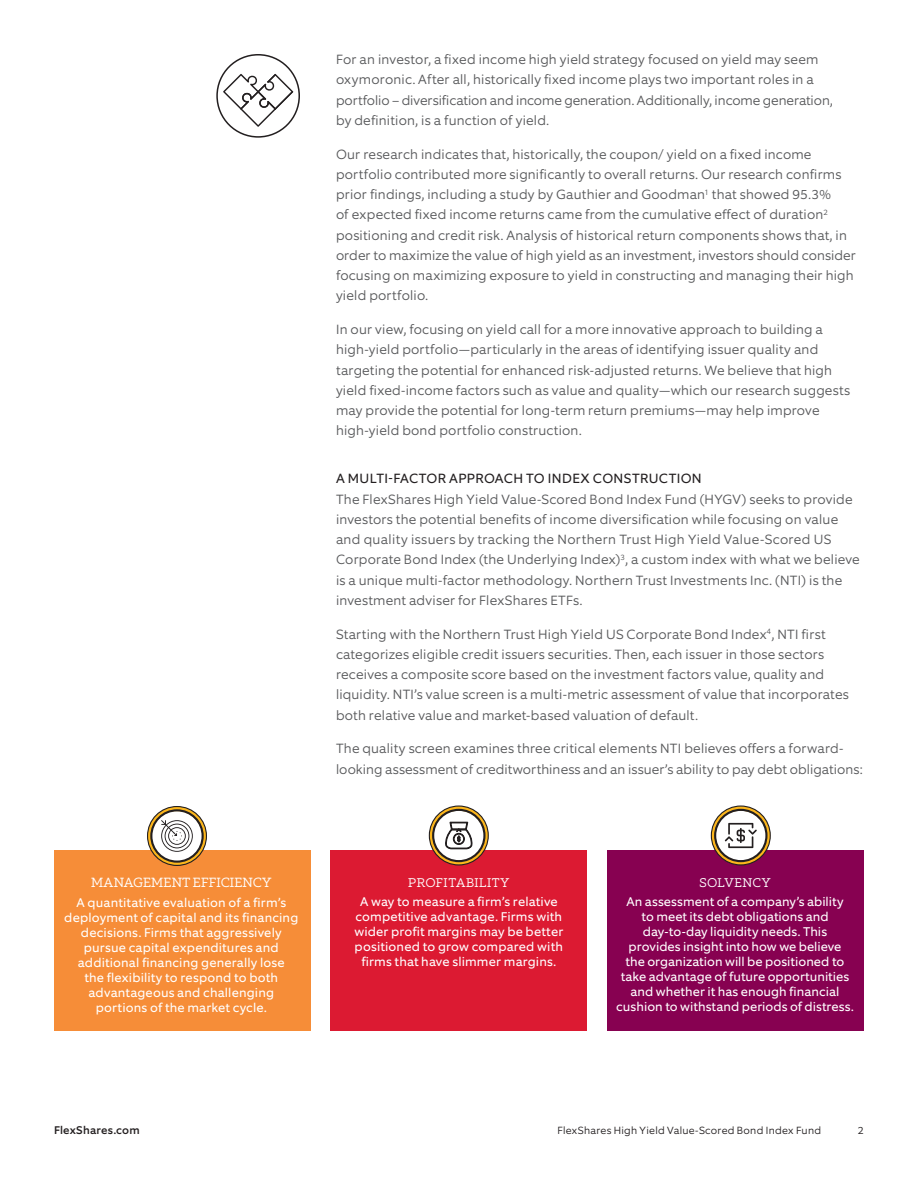
<style>
.page{position:relative;width:918px;height:1188px;background:#fff}
.page>*{position:absolute;margin:0;border:0;box-sizing:border-box;transform-origin:0 0}
.B1_Body{font:300 13.5px/20.2px "Equip";letter-spacing:.01em;color:#57585a}
.H1_Head__Primary{font:13.5px "Equip";letter-spacing:.025em;color:#231f20}
.B1_Body-2{font:300 13.5px "Equip Slab";letter-spacing:.005em;color:#fff}
.B1_Body-3{font:12.75px/15px "Equip";letter-spacing:.01em;color:#fff;text-align:center}
.B1_Body-4{font:300 12.75px "Equip Slab";letter-spacing:.035em;color:#fff}
.F1_Footer_Folio{font:500 11.25px "Equip";letter-spacing:.02em;color:#231f20}
.F1_Footer_Folio-2{font:300 10.5px "Equip";letter-spacing:.02em;color:#231f20}
</style>
<div class="page">
<div style="left:216px;top:54px;width:84px;height:84px;border:2px solid #231f20;border-radius:50%"></div>
<svg style="left:223px;top:74px;width:70px;height:53px"></svg>
<div style="left:331px;top:851px;width:256px;height:180px;background:#dc1a32"></div>
<div style="left:608px;top:851px;width:256px;height:180px;background:#870151"></div>
<div style="left:54px;top:851px;width:256px;height:180px;background:#f68d38"></div>
<svg style="left:711px;top:806px;width:59px;height:59px"></svg>
<div style="left:711px;top:806px;width:60px;height:60px;border:1px solid #231f20;border-radius:50%"></div>
<svg style="left:714px;top:809px;width:54px;height:53px"></svg>
<svg style="left:429px;top:806px;width:59px;height:59px"></svg>
<div style="left:429px;top:806px;width:60px;height:60px;border:1px solid #231f20;border-radius:50%"></div>
<svg style="left:432px;top:809px;width:54px;height:53px"></svg>
<svg style="left:148px;top:807px;width:58px;height:58px"></svg>
<div style="left:147px;top:806px;width:60px;height:60px;border:1px solid #231f20;border-radius:50%"></div>
<svg style="left:150px;top:809px;width:54px;height:54px"></svg>
<p class="B1_Body" style="left:336px;top:49px;width:498px">For an investor, a fixed income high yield strategy focused on yield may seem oxymoronic. After all, historically fixed income plays two important roles in a portfolio – diversification and income generation. Additionally, income generation, by definition, is a function of yield.</p>
<p class="B1_Body" style="left:336px;top:144px;width:522px">Our research indicates that, historically, the coupon/ yield on a fixed income portfolio contributed more significantly to overall returns. Our research confirms prior findings, including a study by Gauthier and Goodman<sup>1</sup> that showed 95.3%<br>of expected fixed income returns came from the cumulative effect of duration<sup>2 </sup>positioning and credit risk. Analysis of historical return components shows that, in order to maximize the value of high yield as an investment, investors should consider focusing on maximizing exposure to yield in constructing and managing their high yield portfolio.</p>
<p class="B1_Body" style="left:336px;top:319px;width:516px">In our view, focusing on yield call for a more innovative approach to building a high-yield portfolio—particularly in the areas of identifying issuer quality and targeting the potential for enhanced risk-adjusted returns. We believe that high yield fixed-income factors such as value and quality—which our research suggests may provide the potential for long-term return premiums—may help improve high-yield bond portfolio construction.</p>
<p class="H1_Head__Primary" style="left:336px;top:470px;width:367px">A MULTI-FACTOR APPROACH TO INDEX CONSTRUCTION</p>
<p class="B1_Body" style="left:336px;top:489px;width:525px">The FlexShares High Yield Value-Scored Bond Index Fund (HYGV) seeks to provide investors the potential benefits of income diversification while focusing on value and quality issuers by tracking the Northern Trust High Yield Value-Scored US Corporate Bond Index (the Underlying Index)<sup>3</sup>, a custom index with what we believe is a unique multi-factor methodology. Northern Trust Investments Inc. (NTI) is the investment adviser for FlexShares ETFs.</p>
<p class="B1_Body" style="left:336px;top:624px;width:514px">Starting with the Northern Trust High Yield US Corporate Bond Index<sup>4</sup>, NTI first categorizes eligible credit issuers securities. Then, each issuer in those sectors receives a composite score based on the investment factors value, quality and liquidity. NTI’s value screen is a multi-metric assessment of value that incorporates both relative value and market-based valuation of default.</p>
<p class="B1_Body" style="left:336px;top:739px;width:528px">The quality screen examines three critical elements NTI believes offers a forward&shy;looking assessment of creditworthiness and an issuer’s ability to pay debt obligations:</p>
<p class="B1_Body-2" style="left:91px;top:874px;width:182px">MANAGEMENT EFFICIENCY</p>
<p class="B1_Body-3" style="left:64px;top:895px;width:236px">A quantitative evaluation of a firm’s deployment of capital and its financing decisions. Firms that aggressively pursue capital expenditures and additional financing generally lose<br>the flexibility to respond to both advantageous and challenging portions of the market cycle.</p>
<p class="B1_Body-4" style="left:408px;top:874px;width:103px">PROFITABILITY</p>
<p class="B1_Body-3" style="left:354px;top:894px;width:210px">A way to measure a firm’s relative competitive advantage. Firms with wider profit margins may be better positioned to grow compared with firms that have slimmer margins.</p>
<p class="B1_Body-4" style="left:699px;top:874px;width:73px">SOLVENCY</p>
<p class="B1_Body-3" style="left:616px;top:894px;width:239px">An assessment of a company’s ability<br>to meet its debt obligations and day-to-day liquidity needs. This provides insight into how we believe<br>the organization will be positioned to take advantage of future opportunities and whether it has enough financial cushion to withstand periods of distress.</p>
<p class="F1_Footer_Folio" style="left:54px;top:1123px;width:87px">FlexShares.com</p>
<p class="F1_Footer_Folio-2" style="left:557px;top:1124px;width:265px">FlexShares High Yield Value-Scored Bond Index Fund</p>
<p class="F1_Footer_Folio-2" style="left:858px;top:1124px;width:8px">2</p>
</div>
